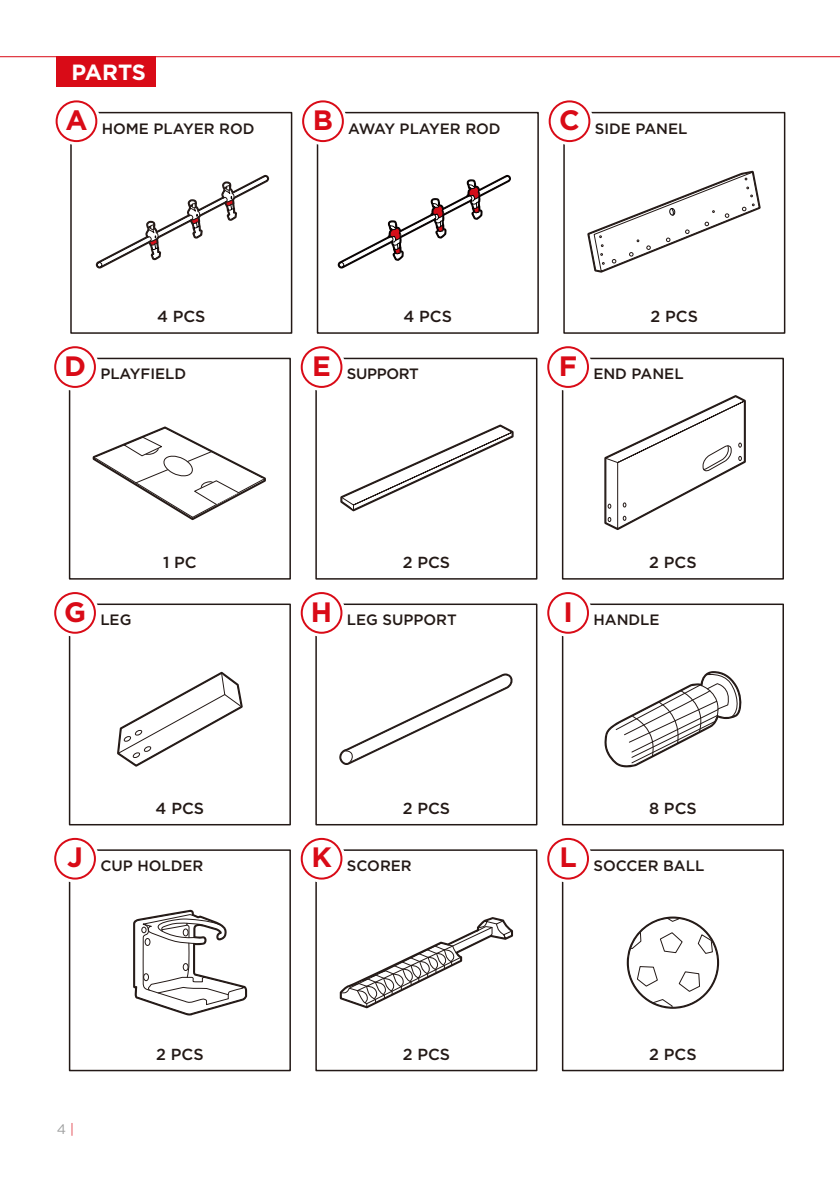
<style>
.page{position:relative;width:840px;height:1191px;background:#fff}
.page>*{position:absolute;margin:0;border:0;box-sizing:border-box;transform-origin:0 0}
.t1{font:700 22px "Gotham";letter-spacing:-.01em;color:#fff}
.t2{font:500 16px "Gotham";color:#231916}
.t3{font:500 15px "Gotham";color:#231916}
.t4{font:500 15px "Gotham";letter-spacing:-.025em;color:#231916}
.t5{font:13.8px "Gotham";color:#9fa0a0}
.s1{font-weight:300;color:#d90b17}
</style>
<div class="page">
<div style="left:57px;top:57px;width:99px;height:30px;background:#d90b17"></div>
<hr style="left:0;top:56px;width:839px;height:1px;background:#d90b17">
<svg style="left:96px;top:175px;width:173px;height:93px"></svg>
<svg style="left:587px;top:171px;width:173px;height:102px"></svg>
<div style="left:69px;top:603px;width:222px;height:222px;border:2px solid #231916"></div>
<svg style="left:54px;top:592px;width:45px;height:45px"></svg>
<div style="left:54px;top:592px;width:42px;height:42px;border:2px solid #d90b17;border-radius:50%"></div>
<div style="left:315px;top:603px;width:222px;height:222px;border:2px solid #231916"></div>
<svg style="left:303px;top:592px;width:42px;height:45px"></svg>
<div style="left:300px;top:592px;width:42px;height:42px;border:2px solid #d90b17;border-radius:50%"></div>
<div style="left:561px;top:603px;width:222px;height:222px;border:2px solid #231916"></div>
<svg style="left:549px;top:592px;width:42px;height:45px"></svg>
<div style="left:547px;top:592px;width:41px;height:42px;border:2px solid #d90b17;border-radius:50%"></div>
<div style="left:69px;top:849px;width:222px;height:222px;border:2px solid #231916"></div>
<svg style="left:54px;top:837px;width:45px;height:45px"></svg>
<div style="left:54px;top:838px;width:42px;height:41px;border:2px solid #d90b17;border-radius:50%"></div>
<div style="left:315px;top:849px;width:222px;height:222px;border:2px solid #231916"></div>
<svg style="left:303px;top:837px;width:42px;height:45px"></svg>
<div style="left:300px;top:838px;width:42px;height:41px;border:2px solid #d90b17;border-radius:50%"></div>
<div style="left:561px;top:849px;width:222px;height:222px;border:2px solid #231916"></div>
<svg style="left:547px;top:837px;width:44px;height:45px"></svg>
<div style="left:547px;top:838px;width:41px;height:41px;border:2px solid #d90b17;border-radius:50%"></div>
<div style="left:70px;top:112px;width:222px;height:222px;border:2px solid #231916"></div>
<svg style="left:55px;top:102px;width:45px;height:43px"></svg>
<div style="left:56px;top:100px;width:41px;height:42px;border:2px solid #d90b17;border-radius:50%"></div>
<div style="left:316px;top:112px;width:222px;height:222px;border:2px solid #231916"></div>
<svg style="left:302px;top:100px;width:44px;height:45px"></svg>
<div style="left:302px;top:100px;width:41px;height:42px;border:2px solid #d90b17;border-radius:50%"></div>
<div style="left:563px;top:112px;width:222px;height:222px;border:2px solid #231916"></div>
<svg style="left:551px;top:102px;width:42px;height:43px"></svg>
<div style="left:548px;top:100px;width:42px;height:42px;border:2px solid #d90b17;border-radius:50%"></div>
<svg style="left:117px;top:672px;width:126px;height:94px"></svg>
<svg style="left:339px;top:673px;width:174px;height:92px"></svg>
<svg style="left:133px;top:909px;width:114px;height:106px"></svg>
<svg style="left:604px;top:671px;width:138px;height:97px"></svg>
<svg style="left:339px;top:917px;width:173px;height:91px"></svg>
<svg style="left:626px;top:916px;width:92px;height:92px"></svg>
<svg style="left:93px;top:426px;width:173px;height:94px"></svg>
<svg style="left:340px;top:424px;width:173px;height:87px"></svg>
<svg style="left:604px;top:395px;width:141px;height:135px"></svg>
<div style="left:69px;top:358px;width:222px;height:221px;border:2px solid #231916"></div>
<svg style="left:54px;top:348px;width:45px;height:43px"></svg>
<div style="left:54px;top:346px;width:42px;height:42px;border:2px solid #d90b17;border-radius:50%"></div>
<div style="left:315px;top:358px;width:222px;height:221px;border:2px solid #231916"></div>
<svg style="left:303px;top:346px;width:42px;height:45px"></svg>
<div style="left:300px;top:346px;width:42px;height:42px;border:2px solid #d90b17;border-radius:50%"></div>
<div style="left:561px;top:358px;width:222px;height:221px;border:2px solid #231916"></div>
<svg style="left:549px;top:346px;width:42px;height:45px"></svg>
<div style="left:547px;top:346px;width:41px;height:42px;border:2px solid #d90b17;border-radius:50%"></div>
<svg style="left:337px;top:175px;width:173px;height:93px"></svg>
<h1 class="t1" style="left:71px;top:58px;width:76px">PARTS</h1>
<p class="t3" style="left:65px;top:118px;width:190px"><sup>A</sup> HOME PLAYER ROD</p>
<p class="t3" style="left:313px;top:118px;width:189px"><sup>B</sup> AWAY PLAYER ROD</p>
<p class="t3" style="left:559px;top:118px;width:130px"><sup>C</sup> SIDE PANEL</p>
<p class="t2" style="left:157px;top:306px;width:50px">4 PCS</p>
<p class="t3" style="left:64px;top:364px;width:124px"><sup>D</sup> PLAYFIELD</p>
<p class="t2" style="left:403px;top:306px;width:50px">4 PCS</p>
<p class="t4" style="left:312px;top:364px;width:108px"><sup>E</sup> SUPPORT</p>
<p class="t2" style="left:650px;top:306px;width:49px">2 PCS</p>
<p class="t3" style="left:558px;top:364px;width:126px"><sup>F</sup> END PANEL</p>
<p class="t2" style="left:163px;top:552px;width:35px">1 PC</p>
<p class="t2" style="left:402px;top:552px;width:49px">2 PCS</p>
<p class="t2" style="left:649px;top:552px;width:49px">2 PCS</p>
<p class="t3" style="left:64px;top:610px;width:69px"><sup>G</sup> LEG</p>
<p class="t3" style="left:311px;top:610px;width:147px"><sup>H</sup> LEG SUPPORT</p>
<p class="t3" style="left:563px;top:610px;width:98px"><sup>I</sup> HANDLE</p>
<p class="t2" style="left:155px;top:798px;width:50px">4 PCS</p>
<p class="t2" style="left:402px;top:798px;width:49px">2 PCS</p>
<p class="t2" style="left:648px;top:798px;width:49px">8 PCS</p>
<p class="t3" style="left:67px;top:856px;width:138px"><sup>J</sup> CUP HOLDER</p>
<p class="t3" style="left:311px;top:856px;width:102px"><sup>K</sup> SCORER</p>
<p class="t3" style="left:559px;top:856px;width:146px"><sup>L</sup> SOCCER BALL</p>
<p class="t2" style="left:156px;top:1043px;width:49px">2 PCS</p>
<p class="t2" style="left:402px;top:1043px;width:49px">2 PCS</p>
<p class="t2" style="left:649px;top:1043px;width:49px">2 PCS</p>
<p class="t5" style="left:57px;top:1120px;width:19px">4 <span class="s1">|</span></p>
</div>
